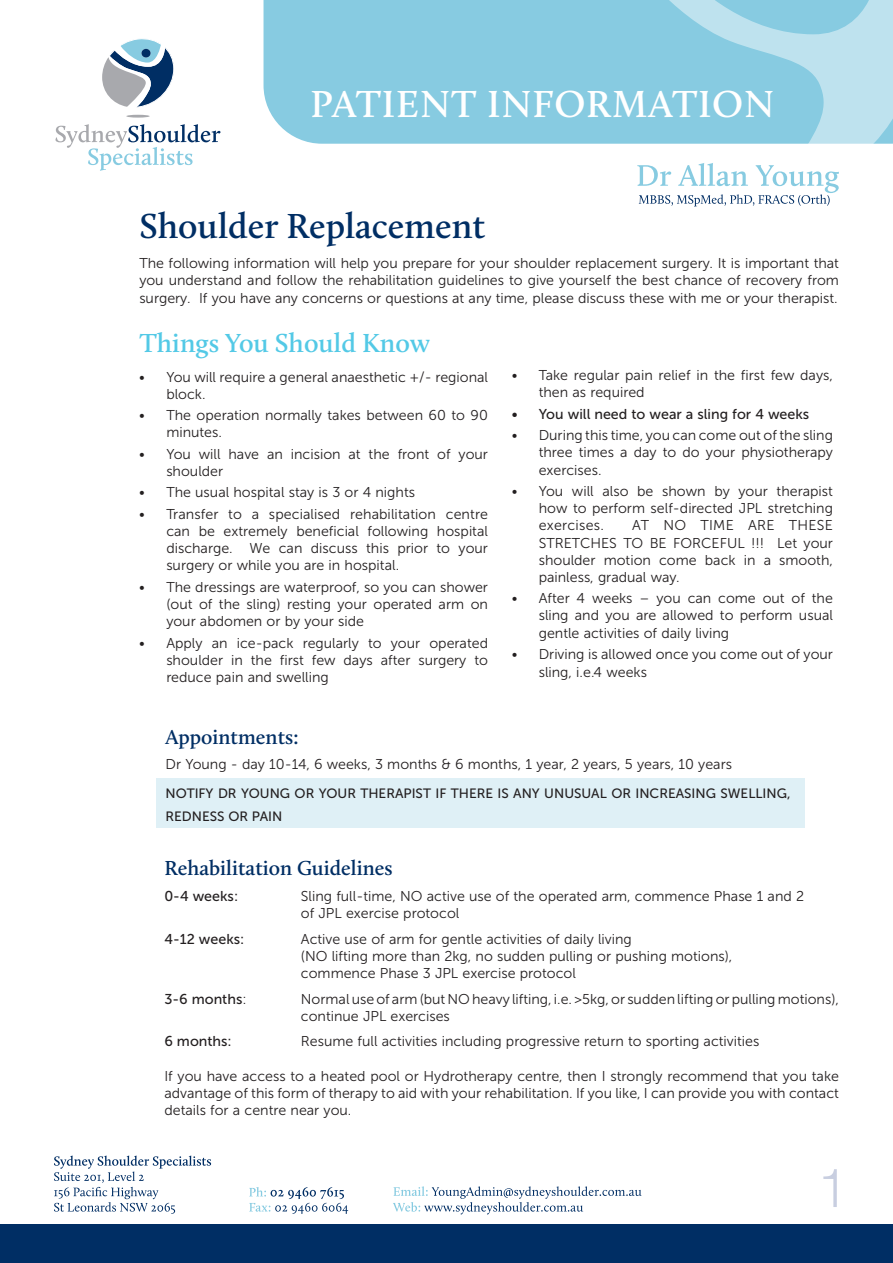
<style>
.page{position:relative;width:893px;height:1263px;background:#fff}
.page>*{position:absolute;margin:0;border:0;box-sizing:border-box;transform-origin:0 0}
.t1{font:300 54px "Helvetica Neue";color:#c8cee0}
.t2{font:600 39px "Calluna";letter-spacing:.025em;color:#fff}
.t3{font:600 36px "Calluna";color:#002e64}
.t4{font:600 27px "Calluna";color:#53c9e6}
.t5{font:600 21px "Calluna";color:#002e64}
.t6{font:14.25px/17.1px "Museo Sans 300";color:#231f20;text-align:justify}
.t7{font:14.25px "Museo Sans 500";color:#231f20}
.t8{font:13.5px/22.5px "Museo Sans 500";color:#231f20}
.s1{font-family:"Museo Sans 300"}
</style>
<div class="page">
<div style="left:0;top:1224px;width:893px;height:39px;background:#002e64"></div>
<svg style="left:56px;top:124px;width:164px;height:47px"></svg>
<hr style="left:126px;top:115px;width:24px;height:3px;background:#a8a9ad;border-radius:50%">
<svg style="left:102px;top:38px;width:72px;height:70px"></svg>
<div style="left:264px;top:0;width:395px;height:144px;background:#87cbe1"></div>
<svg style="left:659px;top:0;width:234px;height:144px;background:#9cd4e6"></svg>
<svg style="left:54px;top:1155px;width:157px;height:59px"></svg>
<svg style="left:393px;top:1186px;width:249px;height:28px"></svg>
<svg style="left:249px;top:1187px;width:99px;height:27px"></svg>
<svg style="left:637px;top:163px;width:202px;height:44px"></svg>
<div style="left:156px;top:778px;width:649px;height:50px;background:#dff0f6"></div>
<h2 class="t2" style="left:310px;top:81px;width:465px">PATIENT INFORMATION</h2>
<h3 class="t3" style="left:139px;top:204px;width:347px">Shoulder Replacement</h3>
<p class="t6" style="left:139px;top:255px;width:701px;line-height:17.5px">The following information will help you prepare for your shoulder replacement surgery. It is important that you understand and follow the rehabilitation guidelines to give yourself the best chance of recovery from surgery. If you have any concerns or questions at any time, please discuss these with me or your therapist.</p>
<h3 class="t4" style="left:139px;top:326px;width:292px">Things You Should Know</h3>
<p class="t6" style="left:166px;top:368px;width:323px;text-indent:-27px">• You will require a general anaesthetic +/- regional block.</p>
<p class="t6" style="left:166px;top:407px;width:323px;text-indent:-27px">• The operation normally takes between 60 to 90 minutes.</p>
<p class="t6" style="left:166px;top:445px;width:323px;text-indent:-27px">• You will have an incision at the front of your shoulder</p>
<p class="t6" style="left:139px;top:484px;width:277px">• The usual hospital stay is 3 or 4 nights</p>
<p class="t6" style="left:166px;top:505px;width:323px;text-indent:-27px">• Transfer to a specialised rehabilitation centre can be extremely beneficial following hospital discharge. We can discuss this prior to your surgery or while you are in hospital.</p>
<p class="t6" style="left:166px;top:578px;width:323px;text-indent:-27px">• The dressings are waterproof, so you can shower (out of the sling) resting your operated arm on your abdomen or by your side</p>
<p class="t6" style="left:166px;top:634px;width:323px;text-indent:-27px">• Apply an ice-pack regularly to your operated shoulder in the first few days after surgery to reduce pain and swelling</p>
<p class="t6" style="left:539px;top:367px;width:296px;text-indent:-27px">• Take regular pain relief in the first few days, then as required</p>
<p class="t7" style="left:512px;top:406px;width:299px">• You will need to wear a sling for 4 weeks</p>
<p class="t6" style="left:539px;top:427px;width:296px;text-indent:-27px">• During this time, you can come out of the sling three times a day to do your physiotherapy exercises.</p>
<p class="t6" style="left:539px;top:483px;width:296px;text-indent:-27px">• You will also be shown by your therapist how to perform self-directed JPL stretching exercises.</p>
<p class="t6" style="left:539px;top:517px;width:296px;text-indent:94px">AT NO TIME ARE THESE STRETCHES TO BE FORCEFUL !!! Let your shoulder motion come back in a smooth, painless, gradual way.</p>
<p class="t6" style="left:539px;top:590px;width:296px;text-indent:-27px">• After 4 weeks – you can come out of the sling and you are allowed to perform usual gentle activities of daily living</p>
<p class="t6" style="left:539px;top:645px;width:296px;line-height:18px;text-indent:-27px">• Driving is allowed once you come out of your sling, i.e.4 weeks</p>
<h3 class="t5" style="left:165px;top:724px;width:135px">Appointments:</h3>
<p class="t6" style="left:165px;top:756px;width:568px">Dr Young - day 10-14, 6 weeks, 3 months &amp; 6 months, 1 year, 2 years, 5 years, 10 years</p>
<p class="t8" style="left:165px;top:782px;width:626px">NOTIFY DR YOUNG OR YOUR THERAPIST IF THERE IS ANY UNUSUAL OR INCREASING SWELLING,<br>REDNESS OR PAIN</p>
<h3 class="t5" style="left:164px;top:855px;width:230px">Rehabilitation Guidelines</h3>
<p class="t7" style="left:164px;top:888px;width:75px">0-4 weeks:</p>
<p class="t6" style="left:301px;top:887px;width:505px">Sling full-time, NO active use of the operated arm, commence Phase 1 and 2 of JPL exercise protocol</p>
<p class="t7" style="left:164px;top:931px;width:81px">4-12 weeks:</p>
<p class="t6" style="left:301px;top:930px;width:433px;text-align:left">Active use of arm for gentle activities of daily living<br>(NO lifting more than 2kg, no sudden pulling or pushing motions), commence Phase 3 JPL exercise protocol</p>
<p class="t7" style="left:164px;top:991px;width:84px">3-6 months<span class="s1">:</span></p>
<p class="t6" style="left:301px;top:990px;width:540px">Normal use of arm (but NO heavy lifting, i.e. &gt;5kg, or sudden lifting or pulling motions), continue JPL exercises</p>
<p class="t7" style="left:164px;top:1034px;width:69px">6 months:</p>
<p class="t6" style="left:301px;top:1033px;width:460px">Resume full activities including progressive return to sporting activities</p>
<p class="t6" style="left:164px;top:1067px;width:676px">If you have access to a heated pool or Hydrotherapy centre, then I strongly recommend that you take advantage of this form of therapy to aid with your rehabilitation. If you like, I can provide you with contact details for a centre near you.</p>
<h1 class="t1" style="left:818px;top:1155px;width:32px">1</h1>
</div>
